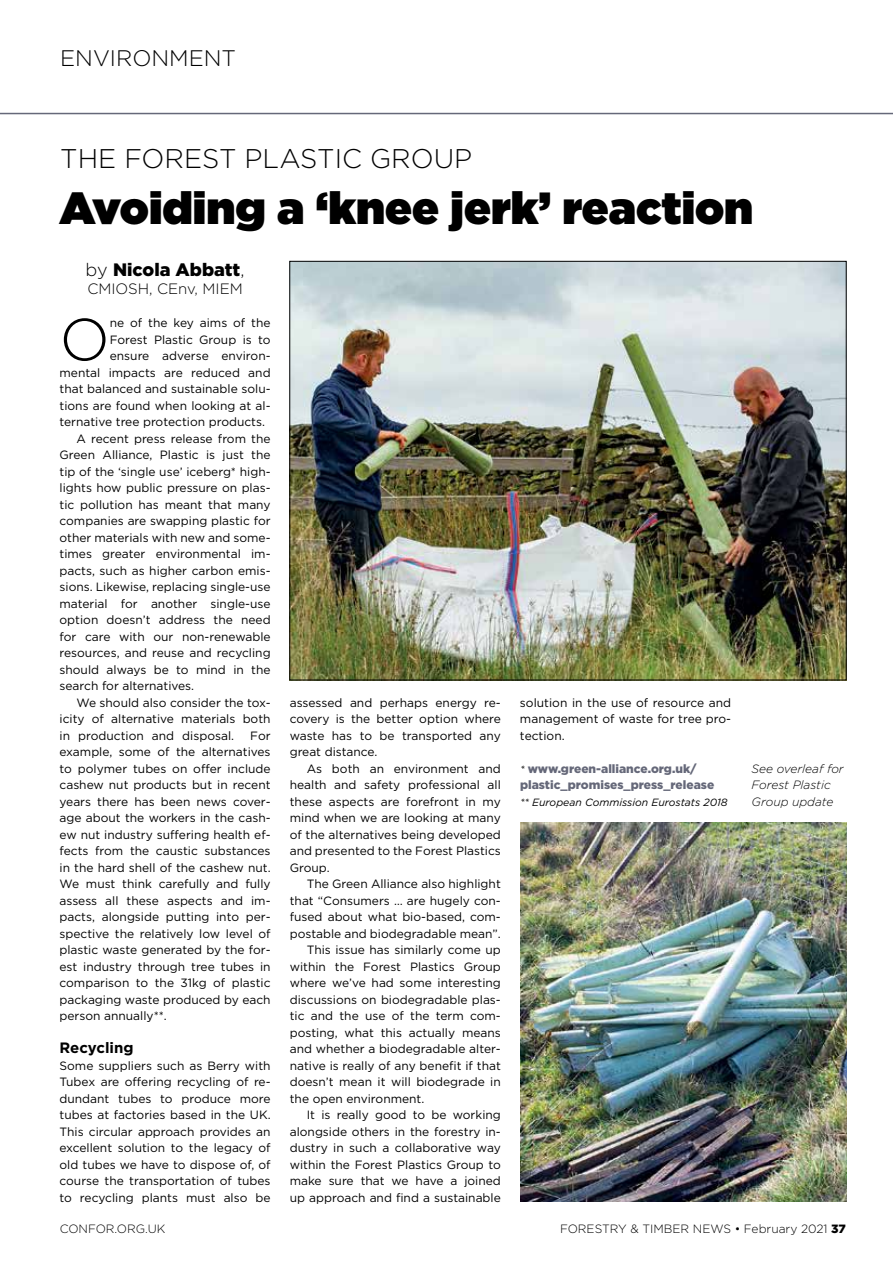
<style>
.page{position:relative;width:893px;height:1263px;background:#fff}
.page>*{position:absolute;margin:0;border:0;box-sizing:border-box;transform-origin:0 0}
.t1{font:300 59.1px "Gotham";color:#000}
.t2{font:900 45px "Gotham";color:#000}
.t3{font:300 27px "Gotham";color:#000}
.t4{font:300 22.5px "Gotham";color:#000}
.t5{font:900 18px "Gotham";color:#000}
.t6{font:300 15px "Gotham";color:#000}
.t7{font:700 15px "Gotham";color:#000}
.t8{font:12px/16.5px "Gotham";color:#000;text-align:justify}
.t9{font:900 12px/16.5px "Gotham";color:#656879}
.t10{font:300 12px "Gotham";color:#000}
.t11{font:italic 300 12px/16.5px "Gotham";color:#000}
.t12{font:italic 10.5px "Gotham";color:#000}
.s1{font-weight:300}
.s2{font-weight:400;font-style:italic;font-size:10.5px;color:#000}
.s3{font-weight:900}
</style>
<div class="page">
<hr style="left:0;top:113px;width:893px;height:1px;background:#656879">
<img style="left:291px;top:263px;width:554px;height:415px">
<img style="left:520px;top:822px;width:326px;height:380px">
<h3 class="t4" style="left:60px;top:45px;width:178px">ENVIRONMENT</h3>
<h3 class="t3" style="left:60px;top:144px;width:414px">THE FOREST PLASTIC GROUP</h3>
<h2 class="t2" style="left:60px;top:182px;width:695px">Avoiding a ‘knee jerk’ reaction</h2>
<h3 class="t5" style="left:86px;top:260px;width:160px"><span class="s1">by</span> Nicola Abbatt<span class="s1">,</span></h3>
<p class="t6" style="left:87px;top:281px;width:157px">CMIOSH, CEnv, MIEM</p>
<h1 class="t1" style="left:60px;top:307px;width:52px">O</h1>
<p class="t8" style="left:110px;top:315px;width:162px">ne of the key aims of the</p>
<p class="t8" style="left:110px;top:331px;width:162px">Forest Plastic Group is to</p>
<p class="t8" style="left:110px;top:348px;width:162px">ensure adverse environ-</p>
<p class="t8" style="left:60px;top:364px;width:213px">mental impacts are reduced and</p>
<p class="t8" style="left:60px;top:381px;width:213px">that balanced and sustainable solu-</p>
<p class="t8" style="left:60px;top:397px;width:213px">tions are found when looking at al-</p>
<p class="t8" style="left:60px;top:414px;width:207px">ternative tree protection products.</p>
<p class="t8" style="left:77px;top:430px;width:196px">A recent press release from the</p>
<p class="t8" style="left:60px;top:447px;width:213px">Green Alliance, Plastic is just the</p>
<p class="t8" style="left:60px;top:463px;width:213px">tip of the ‘single use’ iceberg* high-</p>
<p class="t8" style="left:60px;top:480px;width:213px">lights how public pressure on plas-</p>
<p class="t8" style="left:60px;top:496px;width:213px">tic pollution has meant that many</p>
<p class="t8" style="left:60px;top:513px;width:213px">companies are swapping plastic for</p>
<p class="t8" style="left:60px;top:529px;width:213px">other materials with new and some-</p>
<p class="t8" style="left:60px;top:546px;width:213px">times greater environmental im-</p>
<p class="t8" style="left:60px;top:562px;width:213px">pacts, such as higher carbon emis-</p>
<p class="t8" style="left:60px;top:579px;width:213px">sions. Likewise, replacing single-use</p>
<p class="t8" style="left:60px;top:595px;width:213px">material for another single-use</p>
<p class="t8" style="left:60px;top:612px;width:213px">option doesn’t address the need</p>
<p class="t8" style="left:60px;top:628px;width:213px">for care with our non-renewable</p>
<p class="t8" style="left:60px;top:645px;width:213px">resources, and reuse and recycling</p>
<p class="t8" style="left:60px;top:661px;width:213px">should always be to mind in the</p>
<p class="t8" style="left:60px;top:678px;width:136px">search for alternatives.</p>
<p class="t8" style="left:77px;top:694px;width:196px">We should also consider the tox-</p>
<p class="t8" style="left:60px;top:711px;width:213px">icity of alternative materials both</p>
<p class="t8" style="left:60px;top:727px;width:176px">in production and disposal.</p>
<p class="t8" style="left:60px;top:727px;width:213px;text-indent:191px">For example, some of the alternatives to polymer tubes on offer include cashew nut products but in recent years there has been news cover&shy;age about the workers in the cash&shy;ew nut industry suffering health ef&shy;fects from the caustic substances in the hard shell of the cashew nut.<br>We must think carefully and fully assess all these aspects and im&shy;pacts, alongside putting into per&shy;spective the relatively low level of plastic waste generated by the for&shy;est industry through tree tubes in comparison to the 31kg of plastic packaging waste produced by each person annually**.</p>
<p class="t7" style="left:60px;top:1039px;width:76px">Recycling</p>
<p class="t8" style="left:60px;top:1057px;width:213px">Some suppliers such as Berry with Tubex are offering recycling of re&shy;dundant tubes to produce more tubes at factories based in the UK.<br>This circular approach provides an excellent solution to the legacy of old tubes we have to dispose of, of course the transportation of tubes to recycling plants must also be</p>
<p class="t8" style="left:290px;top:694px;width:213px">assessed and perhaps energy re&shy;covery is the better option where waste has to be transported any great distance.</p>
<p class="t8" style="left:290px;top:760px;width:213px;text-indent:17px">As both an environment and health and safety professional all these aspects are forefront in my mind when we are looking at many of the alternatives being developed and presented to the Forest Plastics Group.</p>
<p class="t8" style="left:307px;top:876px;width:196px">The Green Alliance also highlight</p>
<p class="t8" style="left:290px;top:892px;width:213px">that “Consumers … are hugely con-</p>
<p class="t8" style="left:290px;top:909px;width:213px">fused about what bio-based, com-</p>
<p class="t8" style="left:290px;top:925px;width:213px">postable and biodegradable mean”.</p>
<p class="t8" style="left:307px;top:942px;width:196px">This issue has similarly come up</p>
<p class="t8" style="left:290px;top:958px;width:213px">within the Forest Plastics Group</p>
<p class="t8" style="left:290px;top:975px;width:213px">where we’ve had some interesting</p>
<p class="t8" style="left:290px;top:991px;width:213px">discussions on biodegradable plas-</p>
<p class="t8" style="left:290px;top:1008px;width:213px">tic and the use of the term com-</p>
<p class="t8" style="left:290px;top:1024px;width:213px">posting, what this actually means</p>
<p class="t8" style="left:290px;top:1041px;width:213px">and whether a biodegradable alter-</p>
<p class="t8" style="left:290px;top:1057px;width:213px">native is really of any benefit if that</p>
<p class="t8" style="left:290px;top:1074px;width:213px">doesn’t mean it will biodegrade in</p>
<p class="t8" style="left:290px;top:1090px;width:136px">the open environment.</p>
<p class="t8" style="left:307px;top:1107px;width:196px">It is really good to be working</p>
<p class="t8" style="left:290px;top:1123px;width:213px">alongside others in the forestry in-</p>
<p class="t8" style="left:290px;top:1140px;width:213px">dustry in such a collaborative way</p>
<p class="t8" style="left:290px;top:1156px;width:213px">within the Forest Plastics Group to</p>
<p class="t8" style="left:290px;top:1173px;width:213px">make sure that we have a joined</p>
<p class="t8" style="left:290px;top:1189px;width:213px">up approach and find a sustainable</p>
<p class="t8" style="left:520px;top:694px;width:213px">solution in the use of resource and management of waste for tree pro&shy;tection.</p>
<p class="t9" style="left:520px;top:760px;width:196px"><span class="s2">*</span> www.green-alliance.org.uk/ plastic_promises_press_release</p>
<p class="t12" style="left:520px;top:796px;width:209px">** European Commission Eurostats 2018</p>
<p class="t11" style="left:752px;top:760px;width:94px">See overleaf for<br>Forest Plastic<br>Group update</p>
<p class="t10" style="left:60px;top:1222px;width:107px">CONFOR.ORG.UK</p>
<p class="t10" style="left:560px;top:1222px;width:287px">FORESTRY &amp; TIMBER NEWS • February 2021 <span class="s3">37</span></p>
</div>
